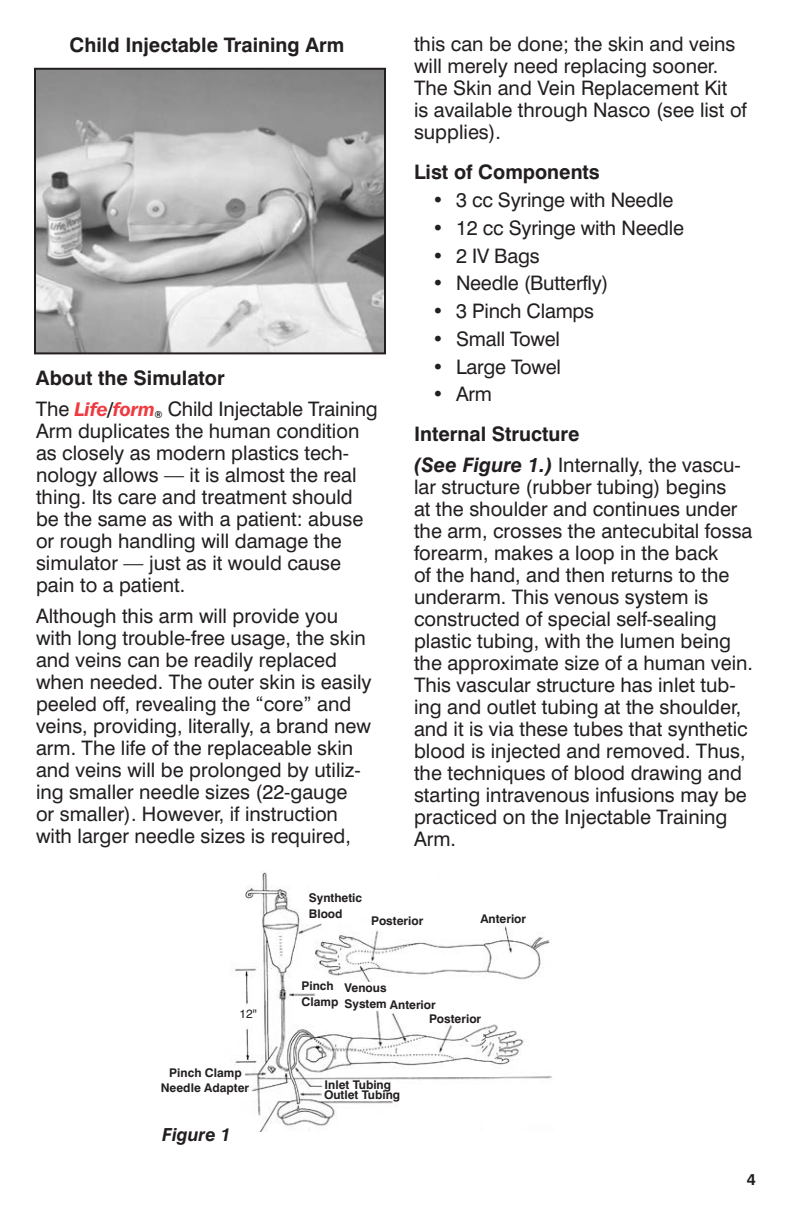
<style>
.page{position:relative;width:792px;height:1224px;background:#fff}
.page>*{position:absolute;margin:0;border:0;box-sizing:border-box;transform-origin:0 0}
.t1{font:20px/22px "Swiss 721 BT";color:#231f20}
.t2{font:700 20px "Swiss 721 BT";color:#231f20}
.t3{font:italic 700 18px "Swiss 721 BT";color:#231f20}
.t4{font:700 16px "Swiss 721 BT";color:#231f20}
.t5{font:700 12px/16px "Swiss 721 BT";color:#231f20}
.t6{font:12px "Helvetica";color:#231f20}
.s1{font-weight:700}
.s2{font-family:"Franklin Gothic IT Cby BT";font-weight:600;font-style:italic;font-size:19.6px;color:#ee3a41}
.s3{font-family:"Franklin Gothic IT Cby BT";font-weight:600;font-style:italic;font-size:19.6px}
.s4{font-family:"Franklin Gothic IT Cby BT";font-weight:600;font-style:italic;font-size:9.8px}
.s5{font-weight:700;font-style:italic}
</style>
<div class="page">
<img style="left:37px;top:71px;width:346px;height:280px">
<div style="left:34px;top:68px;width:352px;height:286px;border:2px solid #231f20"></div>
<img style="left:235px;top:871px;width:317px;height:261px">
<div style="left:345px;top:983px;width:44px;height:28px;background:#fff"></div>
<p class="t2" style="left:70px;top:33px;width:276px">Child Injectable Training Arm</p>
<p class="t1" style="left:36px;top:363px;width:343px;line-height:31px"><span class="s1">About the Simulator<br></span>The <span class="s2">Life</span><span class="s3">/</span><span class="s2">form</span><span class="s4">®</span> Child Injectable Training</p>
<p class="t1" style="left:36px;top:420px;width:329px">Arm duplicates the human condition as closely as modern plastics tech&shy;nology allows — it is almost the real thing. Its care and treatment should be the same as with a patient: abuse or rough handling will damage the simulator — just as it would cause pain to a patient.</p>
<p class="t1" style="left:36px;top:605px;width:337px">Although this arm will provide you with long trouble-free usage, the skin and veins can be readily replaced when needed. The outer skin is easily peeled off, revealing the “core” and veins, providing, literally, a brand new arm. The life of the replaceable skin and veins will be prolonged by utiliz&shy;ing smaller needle sizes (22-gauge<br>or smaller). However, if instruction with larger needle sizes is required,</p>
<p class="t1" style="left:414px;top:33px;width:334px">this can be done; the skin and veins will merely need replacing sooner.<br>The Skin and Vein Replacement Kit<br>is available through Nasco (see list of supplies).</p>
<p class="t2" style="left:414px;top:160px;width:187px">List of Components</p>
<p class="t1" style="left:432px;top:189px;width:243px">• 3 cc Syringe with Needle</p>
<p class="t1" style="left:432px;top:217px;width:254px">• 12 cc Syringe with Needle</p>
<p class="t1" style="left:432px;top:244px;width:109px">• 2 IV Bags</p>
<p class="t1" style="left:432px;top:272px;width:178px">• Needle (Butterfly)</p>
<p class="t1" style="left:432px;top:300px;width:164px">• 3 Pinch Clamps</p>
<p class="t1" style="left:432px;top:328px;width:130px">• Small Towel</p>
<p class="t1" style="left:432px;top:355px;width:131px">• Large Towel</p>
<p class="t1" style="left:432px;top:383px;width:62px">• Arm</p>
<p class="t1" style="left:414px;top:419px;width:328px;line-height:31px"><span class="s1">Internal Structure<br></span><span class="s5">(See Figure 1.)</span> Internally, the vascu-</p>
<p class="t1" style="left:414px;top:476px;width:341px">lar structure (rubber tubing) begins<br>at the shoulder and continues under the arm, crosses the antecubital fossa forearm, makes a loop in the back<br>of the hand, and then returns to the underarm. This venous system is constructed of special self-sealing plastic tubing, with the lumen being the approximate size of a human vein.<br>This vascular structure has inlet tub&shy;ing and outlet tubing at the shoulder, and it is via these tubes that synthetic blood is injected and removed. Thus, the techniques of blood drawing and starting intravenous infusions may be practiced on the Injectable Training Arm.</p>
<p class="t6" style="left:239px;top:1005px;width:19px">12"</p>
<p class="t5" style="left:169px;top:1064px;width:74px">Pinch Clamp</p>
<p class="t5" style="left:161px;top:1080px;width:90px">Needle Adapter</p>
<p class="t3" style="left:162px;top:1123px;width:71px">Figure 1</p>
<p class="t5" style="left:309px;top:890px;width:55px">Synthetic<br>Blood</p>
<p class="t5" style="left:371px;top:913px;width:54px">Posterior</p>
<p class="t5" style="left:480px;top:911px;width:47px">Anterior</p>
<p class="t5" style="left:302px;top:978px;width:38px">Pinch<br>Clamp</p>
<p class="t5" style="left:345px;top:980px;width:93px">Venous<br>System Anterior</p>
<p class="t5" style="left:429px;top:1010px;width:54px">Posterior</p>
<p class="t5" style="left:324px;top:1079px;width:78px;line-height:10.8px">Inlet Tubing<br>Outlet Tubing</p>
<p class="t4" style="left:747px;top:1169px;width:11px">4</p>
</div>
